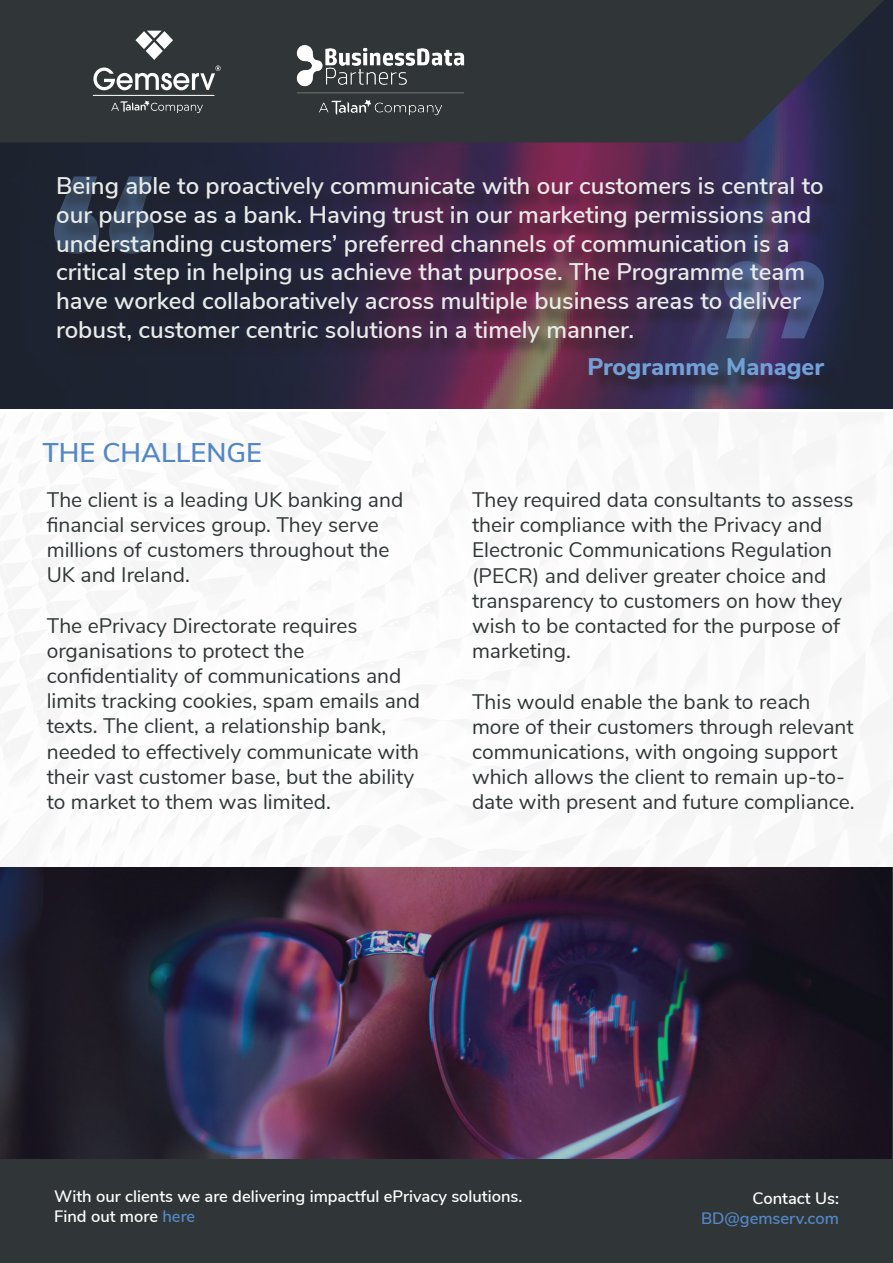
<style>
.page{position:relative;width:893px;height:1263px;background:#fff}
.page>*{position:absolute;margin:0;border:0;box-sizing:border-box;transform-origin:0 0}
.t1{font:600 27px "Nunito Sans";color:#5487c6}
.t2{font:600 24px/28.8px "Nunito Sans";color:#e8ebe8}
.t3{font:800 24px "Nunito Sans";color:#72a1d5}
.t4{font:21px/25.2px "Nunito Sans";color:#303637}
.t5{font:600 16.5px/19.8px "Nunito Sans";color:#fff}
.t6{font:600 16.5px/19.8px "Nunito Sans";color:#5487c6;text-align:right}
.s1{color:#5487c6}
.s2{color:#fff}
</style>
<div class="page">
<img style="left:0;top:0;width:893px;height:408px">
<svg style="left:54px;top:176px;width:100px;height:78px"></svg>
<svg style="left:0;top:0;width:884px;height:142px;background:#2f3438"></svg>
<svg style="left:93px;top:31px;width:128px;height:59px"></svg>
<svg style="left:111px;top:101px;width:92px;height:12px"></svg>
<hr style="left:93px;top:95px;width:121px;height:1px;background:#fff">
<div style="left:0;top:1159px;width:893px;height:104px;background:#303637"></div>
<img style="left:291px;top:36px;width:178px;height:89px">
<div style="left:60px;top:180px;width:781px;height:181px;background:#231f20;opacity:.75"></div>
<img style="left:0;top:867px;width:891px;height:292px">
<div style="left:592px;top:360px;width:250px;height:38px;background:#231f20;opacity:.75"></div>
<p class="t2" style="left:56px;top:170px;width:769px">Being able to proactively communicate with our customers is central to our purpose as a bank. Having trust in our marketing permissions and understanding customers’ preferred channels of communication is a critical step in helping us achieve that purpose. The Programme team have worked collaboratively across multiple business areas to deliver robust, customer centric solutions in a timely manner.</p>
<p class="t1" style="left:43px;top:433px;width:221px">THE CHALLENGE</p>
<p class="t4" style="left:47px;top:485px;width:358px">The client is a leading UK banking and financial services group. They serve millions of customers throughout the<br>UK and Ireland.</p>
<p class="t4" style="left:47px;top:611px;width:375px">The ePrivacy Directorate requires organisations to protect the confidentiality of communications and limits tracking cookies, spam emails and texts. The client, a relationship bank, needed to effectively communicate with their vast customer base, but the ability to market to them was limited.</p>
<p class="t3" style="left:587px;top:349px;width:238px">Programme Manager</p>
<p class="t4" style="left:472px;top:486px;width:383px">They required data consultants to assess their compliance with the Privacy and Electronic Communications Regulation (PECR) and deliver greater choice and transparency to customers on how they wish to be contacted for the purpose of marketing.</p>
<p class="t4" style="left:472px;top:687px;width:384px">This would enable the bank to reach more of their customers through relevant communications, with ongoing support which allows the client to remain up-to&shy;date with present and future compliance.</p>
<p class="t5" style="left:54px;top:1186px;width:470px">With our clients we are delivering impactful ePrivacy solutions.<br>Find out more <span class="s1">here</span></p>
<p class="t6" style="left:701px;top:1187px;width:139px"><span class="s2">Contact Us:<br></span>BD@gemserv.com</p>
</div>
